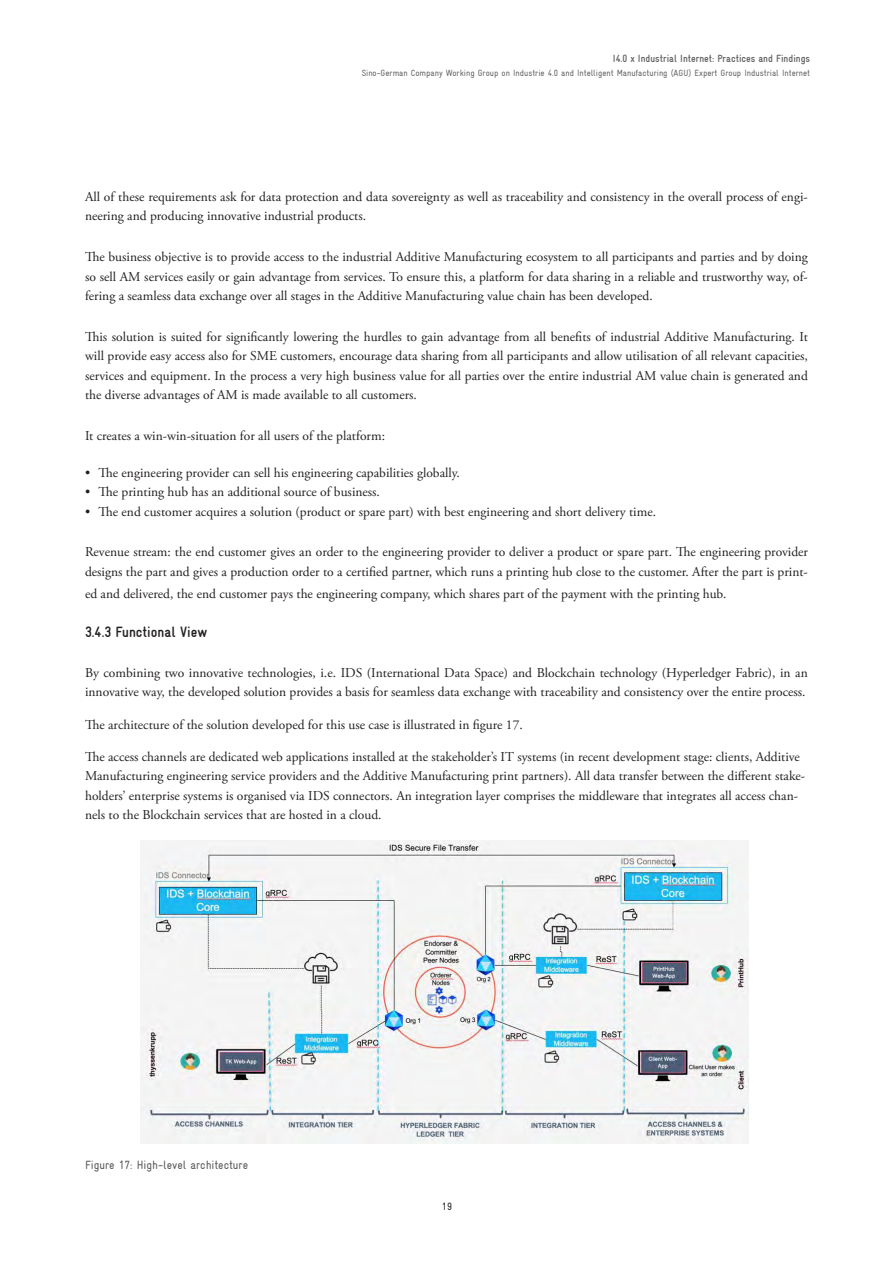
<style>
.page{position:relative;width:893px;height:1263px;background:#fff}
.page>*{position:absolute;margin:0;border:0;box-sizing:border-box;transform-origin:0 0}
.t1{font:700 condensed 15px "Gravur";color:#231f20}
.t2{font:13.5px/19.5px "Adobe Garamond Pro";color:#231f20}
.t3{font:condensed 12px "Gravur";color:#57585a}
.t4{font:700 condensed 10.5px "Gravur";color:#636366}
.t5{font:condensed 10.5px "Gravur";color:#231f20}
.t6{font:condensed 9px "Gravur";color:#636366}
</style>
<div class="page">
<img style="left:140px;top:840px;width:608px;height:303px">
<p class="t4" style="left:613px;top:53px;width:199px">I4.0 x Industrial Internet: Practices and Findings</p>
<p class="t6" style="left:362px;top:68px;width:450px">Sino-German Company Working Group on Industrie 4.0 and Intelligent Manufacturing (AGU) Expert Group Industrial Internet</p>
<p class="t2" style="left:85px;top:187px;width:724px">All of these requirements ask for data protection and data sovereignty as well as traceability and consistency in the overall process of engi&shy;neering and producing innovative industrial products.</p>
<p class="t2" style="left:85px;top:247px;width:724px;text-align:justify">The business objective is to provide access to the industrial Additive Manufacturing ecosystem to all participants and parties and by doing so sell AM services easily or gain advantage from services. To ensure this, a platform for data sharing in a reliable and trustworthy way, of&shy;fering a seamless data exchange over all stages in the Additive Manufacturing value chain has been developed.</p>
<p class="t2" style="left:85px;top:327px;width:724px;text-align:justify">This solution is suited for significantly lowering the hurdles to gain advantage from all benefits of industrial Additive Manufacturing. It will provide easy access also for SME customers, encourage data sharing from all participants and allow utilisation of all relevant capacities, services and equipment. In the process a very high business value for all parties over the entire industrial AM value chain is generated and the diverse advantages of AM is made available to all customers.</p>
<p class="t2" style="left:85px;top:426px;width:301px">It creates a win-win-situation for all users of the platform:</p>
<p class="t2" style="left:85px;top:463px;width:376px">• The engineering provider can sell his engineering capabilities globally.</p>
<p class="t2" style="left:85px;top:483px;width:296px">• The printing hub has an additional source of business.</p>
<p class="t2" style="left:85px;top:502px;width:573px">• The end customer acquires a solution (product or spare part) with best engineering and short delivery time.</p>
<p class="t2" style="left:85px;top:543px;width:724px">Revenue stream: the end customer gives an order to the engineering provider to deliver a product or spare part. The engineering provider designs the part and gives a production order to a certified partner, which runs a printing hub close to the customer. After the part is print-</p>
<p class="t2" style="left:85px;top:584px;width:643px">ed and delivered, the end customer pays the engineering company, which shares part of the payment with the printing hub.</p>
<p class="t1" style="left:85px;top:624px;width:124px">3.4.3 Functional View</p>
<p class="t2" style="left:85px;top:663px;width:724px">By combining two innovative technologies, i.e. IDS (International Data Space) and Blockchain technology (Hyperledger Fabric), in an innovative way, the developed solution provides a basis for seamless data exchange with traceability and consistency over the entire process.</p>
<p class="t2" style="left:85px;top:715px;width:439px">The architecture of the solution developed for this use case is illustrated in figure 17.</p>
<p class="t2" style="left:85px;top:747px;width:722px">The access channels are dedicated web applications installed at the stakeholder’s IT systems (in recent development stage: clients, Additive Manufacturing engineering service providers and the Additive Manufacturing print partners). All data transfer between the different stake&shy;holders’ enterprise systems is organised via IDS connectors. An integration layer comprises the middleware that integrates all access chan&shy;nels to the Blockchain services that are hosted in a cloud.</p>
<p class="t3" style="left:85px;top:1158px;width:165px">Figure 17: High-level architecture</p>
<p class="t5" style="left:442px;top:1201px;width:12px">19</p>
</div>
